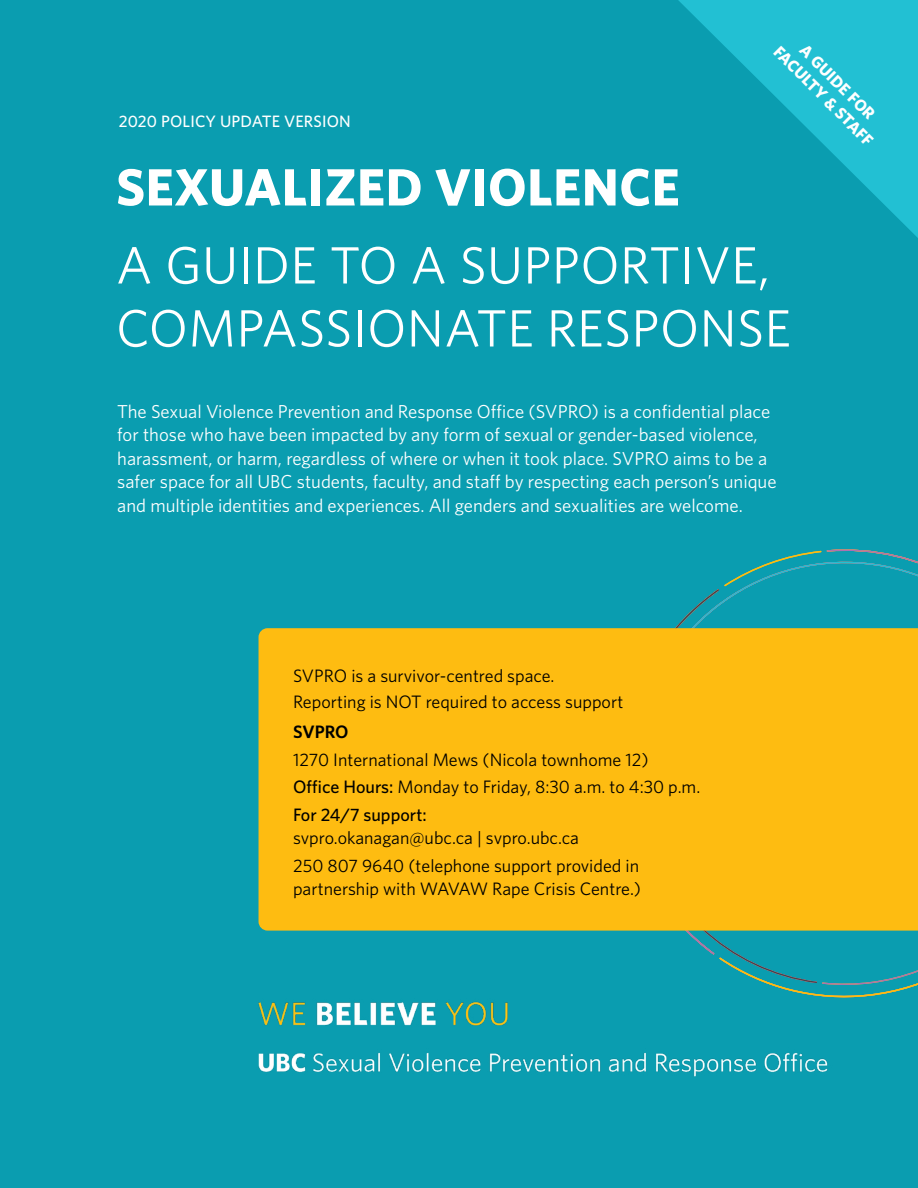
<style>
.page{position:relative;width:918px;height:1188px;background:#0a9db0}
.page>*{position:absolute;margin:0;border:0;box-sizing:border-box;transform-origin:0 0}
.t1{font:52.5px/63px "Whitney";letter-spacing:.01em;color:#fff}
.t2{font:700 52.5px "Whitney";letter-spacing:.01em;color:#fff}
.t3{font:18.75px/23.4px "Whitney";color:#fff}
.t4{font:18px/27.6px "Whitney";color:#000}
.t5{font:600 18px "Whitney";letter-spacing:-.005em;color:#000}
.t6{font:500 16.5px "Whitney";letter-spacing:.01em;color:#fff}
.t7{font:700 16.5px "Whitney";color:#fff}
.s1{font-weight:500}
</style>
<div class="page">
<svg style="left:678px;top:0;width:240px;height:238px"></svg>
<img style="left:258px;top:1052px;width:570px;height:25px">
<img style="left:258px;top:1001px;width:264px;height:64px">
<svg style="left:774px;top:986px;width:140px;height:12px"></svg>
<svg style="left:686px;top:931px;width:232px;height:52px"></svg>
<svg style="left:675px;top:557px;width:243px;height:71px"></svg>
<div style="left:259px;top:628px;width:659px;height:303px;background:#febc11"></div>
<p class="t6" style="left:119px;top:111px;width:234px">2020 POLICY UPDATE VERSION</p>
<h1 class="t2" style="left:116px;top:152px;width:565px">SEXUALIZED VIOLENCE</h1>
<p class="t7" style="left:810px;top:39px;width:100px;rotate:45deg">A GUIDE FOR</p>
<p class="t7" style="left:784px;top:41px;width:135px;rotate:45deg">FACULTY &amp; STAFF</p>
<h1 class="t1" style="left:116px;top:232px;width:676px">A GUIDE TO A SUPPORTIVE,<br>COMPASSIONATE RESPONSE</h1>
<p class="t3" style="left:117px;top:399px;width:661px">The Sexual Violence Prevention and Response Office (SVPRO) is a confidential place for those who have been impacted by any form of sexual or gender-based violence, harassment, or harm, regardless of where or when it took place. SVPRO aims to be a safer space for all UBC students, faculty, and staff by respecting each person’s unique and multiple identities and experiences. All genders and sexualities are welcome.</p>
<p class="t4" style="left:293px;top:662px;width:332px;line-height:26.1px">SVPRO is a survivor-centred space.<br>Reporting is NOT required to access support</p>
<p class="t5" style="left:293px;top:720px;width:57px">SVPRO</p>
<p class="t4" style="left:293px;top:745px;width:409px">1270 International Mews (Nicola townhome 12)<br><span class="s1">Office Hours:</span> Monday to Friday, 8:30 a.m. to 4:30 p.m.<br><span class="s1">For 24/7 support:</span></p>
<p class="t4" style="left:293px;top:824px;width:348px">svpro.okanagan@ubc.ca | svpro.ubc.ca<br>250 807 9640 (telephone support provided in</p>
<p class="t4" style="left:293px;top:874px;width:350px">partnership with WAVAW Rape Crisis Centre.)</p>
</div>
